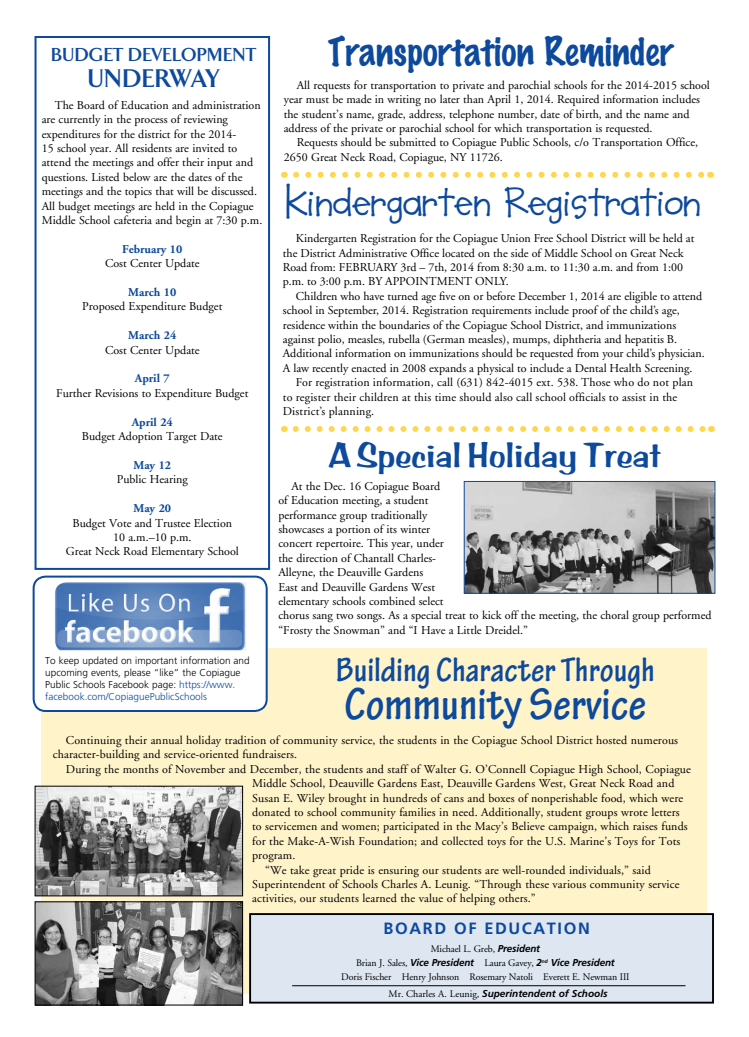
<style>
.page{position:relative;width:749px;height:1037px;background:#fff}
.page>*{position:absolute;margin:0;border:0;box-sizing:border-box;transform-origin:0 0}
.t1{font:700 condensed 48px "Tekton Pro";color:#0d499c}
.t2{font:42px "Soup Bone";color:#0d499c}
.t3{font:100 36.3px "Marker Felt";color:#0d499c}
.t4{font:700 condensed 36px "Tekton Pro";color:#0d499c}
.t5{font:36px "Arab Bru D";color:#0d499c}
.t6{font:700 26.1px "Arrow";color:#0d499c}
.t7{font:700 19.2px "Arrow";color:#0d499c}
.t8{font:700 16.3px "Frutiger";letter-spacing:.1em;color:#0d499c}
.t9{font:12px/14.4px "Adobe Garamond";color:#000}
.t10{font:700 12px "Adobe Garamond";color:#0d499c}
.t11{font:300 10px/12px "Frutiger";color:#000}
.t12{font:italic 700 10px "Frutiger";letter-spacing:-.01em;color:#000}
.t13{font:10px "Adobe Garamond";letter-spacing:-.01em;color:#000}
.s1{color:#0d499c}
.s2{font-family:"Frutiger";font-weight:700;font-style:italic}
.s3{font-family:"Adobe Garamond";font-weight:400;font-style:normal}
</style>
<div class="page">
<div style="left:41px;top:648px;width:666px;height:345px;background:#fff3ca"></div>
<div style="left:250px;top:914px;width:463px;height:88px;background:#dde6f1"></div>
<div style="left:249px;top:913px;width:465px;height:90px;border:2px solid #000"></div>
<hr style="left:292px;top:985px;width:393px;height:1px;background:#000">
<div style="left:35px;top:36px;width:235px;height:534px;border:2px solid #0d499c"></div>
<svg style="left:296px;top:172px;width:408px;height:6px"></svg>
<svg style="left:296px;top:426px;width:409px;height:6px"></svg>
<img style="left:466px;top:483px;width:247px;height:109px">
<div style="left:464px;top:481px;width:251px;height:113px;border:1px solid #0d499c"></div>
<img style="left:37px;top:903px;width:204px;height:100px">
<div style="left:35px;top:901px;width:208px;height:104px;border:1px solid #000"></div>
<img style="left:37px;top:788px;width:204px;height:106px">
<div style="left:35px;top:786px;width:208px;height:110px;border:1px solid #000"></div>
<div style="left:34px;top:576px;width:233px;height:135px;background:#fff;border-radius:12px"></div>
<div style="left:33px;top:575px;width:235px;height:137px;border:2px solid #0d499c;border-radius:12px"></div>
<img style="left:55px;top:582px;width:191px;height:68px">
<h3 class="t7" style="left:51px;top:44px;width:207px">BUDGET DEVELOPMENT</h3>
<h3 class="t6" style="left:88px;top:64px;width:134px">UNDERWAY</h3>
<p class="t9" style="left:42px;top:98px;width:222px;text-indent:13px">The Board of Education and administration are currently in the process of reviewing expenditures for the district for the 2014-<br>15 school year. All residents are invited to attend the meetings and offer their input and questions. Listed below are the dates of the meetings and the topics that will be discussed.<br>All budget meetings are held in the Copiague Middle School cafeteria and begin at 7:30 p.m.</p>
<p class="t10" style="left:122px;top:242px;width:62px">February 10</p>
<p class="t9" style="left:105px;top:257px;width:96px">Cost Center Update</p>
<p class="t10" style="left:128px;top:286px;width:50px">March 10</p>
<p class="t9" style="left:82px;top:300px;width:142px">Proposed Expenditure Budget</p>
<p class="t10" style="left:128px;top:329px;width:50px">March 24</p>
<p class="t9" style="left:105px;top:343px;width:96px">Cost Center Update</p>
<p class="t10" style="left:135px;top:372px;width:36px">April 7</p>
<p class="t9" style="left:56px;top:386px;width:194px">Further Revisions to Expenditure Budget</p>
<p class="t10" style="left:132px;top:415px;width:43px">April 24</p>
<p class="t9" style="left:82px;top:429px;width:142px">Budget Adoption Target Date</p>
<p class="t10" style="left:133px;top:458px;width:39px">May 12</p>
<p class="t9" style="left:117px;top:473px;width:72px">Public Hearing</p>
<p class="t10" style="left:133px;top:502px;width:39px">May 20</p>
<p class="t9" style="left:66px;top:516px;width:175px;text-align:center">Budget Vote and Trustee Election<br>10 a.m.–10 p.m.<br>Great Neck Road Elementary School</p>
<p class="t11" style="left:45px;top:654px;width:206px">To keep updated on important information and upcoming events, please “like” the Copiague Public Schools Facebook page: <span class="s1">https://www. facebook.com/CopiaguePublicSchools</span></p>
<h3 class="t3" style="left:328px;top:34px;width:347px">Transportation Reminder</h3>
<p class="t9" style="left:284px;top:78px;width:427px;text-indent:13px">All requests for transportation to private and parochial schools for the 2014-2015 school year must be made in writing no later than April 1, 2014. Required information includes the student’s name, grade, address, telephone number, date of birth, and the name and address of the private or parochial school for which transportation is requested.</p>
<p class="t9" style="left:284px;top:136px;width:416px;text-indent:13px">Requests should be submitted to Copiague Public Schools, c/o Transportation Office,<br>2650 Great Neck Road, Copiague, NY 11726.</p>
<h2 class="t2" style="left:285px;top:181px;width:417px">Kindergarten Registration</h2>
<p class="t9" style="left:283px;top:231px;width:413px;text-indent:13px">Kindergarten Registration for the Copiague Union Free School District will be held at the District Administrative Office located on the side of Middle School on Great Neck Road from: FEBRUARY 3rd – 7th, 2014 from 8:30 a.m. to 11:30 a.m. and from 1:00 p.m. to 3:00 p.m. BY APPOINTMENT ONLY.</p>
<p class="t9" style="left:283px;top:289px;width:423px;text-indent:13px">Children who have turned age five on or before December 1, 2014 are eligible to attend school in September, 2014. Registration requirements include proof of the child’s age, residence within the boundaries of the Copiague School District, and immunizations against polio, measles, rubella (German measles), mumps, diphtheria and hepatitis B.<br>Additional information on immunizations should be requested from your child’s physician.<br>A law recently enacted in 2008 expands a physical to include a Dental Health Screening.</p>
<p class="t9" style="left:283px;top:375px;width:412px;text-indent:13px">For registration information, call (631) 842-4015 ext. 538. Those who do not plan to register their children at this time should also call school officials to assist in the<br>District’s planning.</p>
<h3 class="t5" style="left:329px;top:434px;width:333px">A Special Holiday Treat</h3>
<p class="t9" style="left:278px;top:479px;width:435px;text-indent:13px">At the Dec. 16 Copiague Board<br>of Education meeting, a student<br>performance group traditionally<br>showcases a portion of its winter<br>concert repertoire. This year, under<br>the direction of Chantall Charles-<br>Alleyne, the Deauville Gardens<br>East and Deauville Gardens West<br>elementary schools combined select<br>chorus sang two songs. As a special treat to kick off the meeting, the choral group performed “Frosty the Snowman” and “I Have a Little Dreidel.”</p>
<h3 class="t4" style="left:336px;top:648px;width:320px">Building Character Through</h3>
<h1 class="t1" style="left:344px;top:675px;width:303px">Community Service</h1>
<p class="t9" style="left:53px;top:733px;width:627px;text-indent:13px">Continuing their annual holiday tradition of community service, the students in the Copiague School District hosted numerous character-building and service-oriented fundraisers.</p>
<p class="t9" style="left:66px;top:762px;width:626px">During the months of November and December, the students and staff of Walter G. O’Connell Copiague High School, Copiague</p>
<p class="t9" style="left:252px;top:776px;width:424px">Middle School, Deauville Gardens East, Deauville Gardens West, Great Neck Road and</p>
<p class="t9" style="left:252px;top:791px;width:433px">Susan E. Wiley brought in hundreds of cans and boxes of nonperishable food, which were</p>
<p class="t9" style="left:252px;top:805px;width:429px">donated to school community families in need. Additionally, student groups wrote letters</p>
<p class="t9" style="left:252px;top:820px;width:437px">to servicemen and women; participated in the Macy’s Believe campaign, which raises funds</p>
<p class="t9" style="left:252px;top:834px;width:430px">for the Make-A-Wish Foundation; and collected toys for the U.S. Marine’s Toys for Tots</p>
<p class="t9" style="left:252px;top:848px;width:45px">program.</p>
<p class="t9" style="left:265px;top:863px;width:387px">“We take great pride is ensuring our students are well-rounded individuals,” said</p>
<p class="t9" style="left:252px;top:877px;width:429px">Superintendent of Schools Charles A. Leunig. “Through these various community service</p>
<p class="t9" style="left:252px;top:892px;width:285px">activities, our students learned the value of helping others.”</p>
<h3 class="t8" style="left:384px;top:919px;width:208px">BOARD OF EDUCATION</h3>
<p class="t13" style="left:431px;top:943px;width:111px">Michael L. Greb, <span class="s2">President</span></p>
<p class="t12" style="left:356px;top:956px;width:260px"><span class="s3">Brian J. Sales,</span> Vice President <span class="s3">Laura Gavey,</span> 2<sup>nd</sup> Vice President</p>
<p class="t13" style="left:341px;top:971px;width:290px">Doris Fischer Henry Johnson Rosemary Natoli Everett E. Newman III</p>
<p class="t12" style="left:388px;top:987px;width:220px"><span class="s3">Mr. Charles A. Leunig,</span> Superintendent of Schools</p>
</div>
